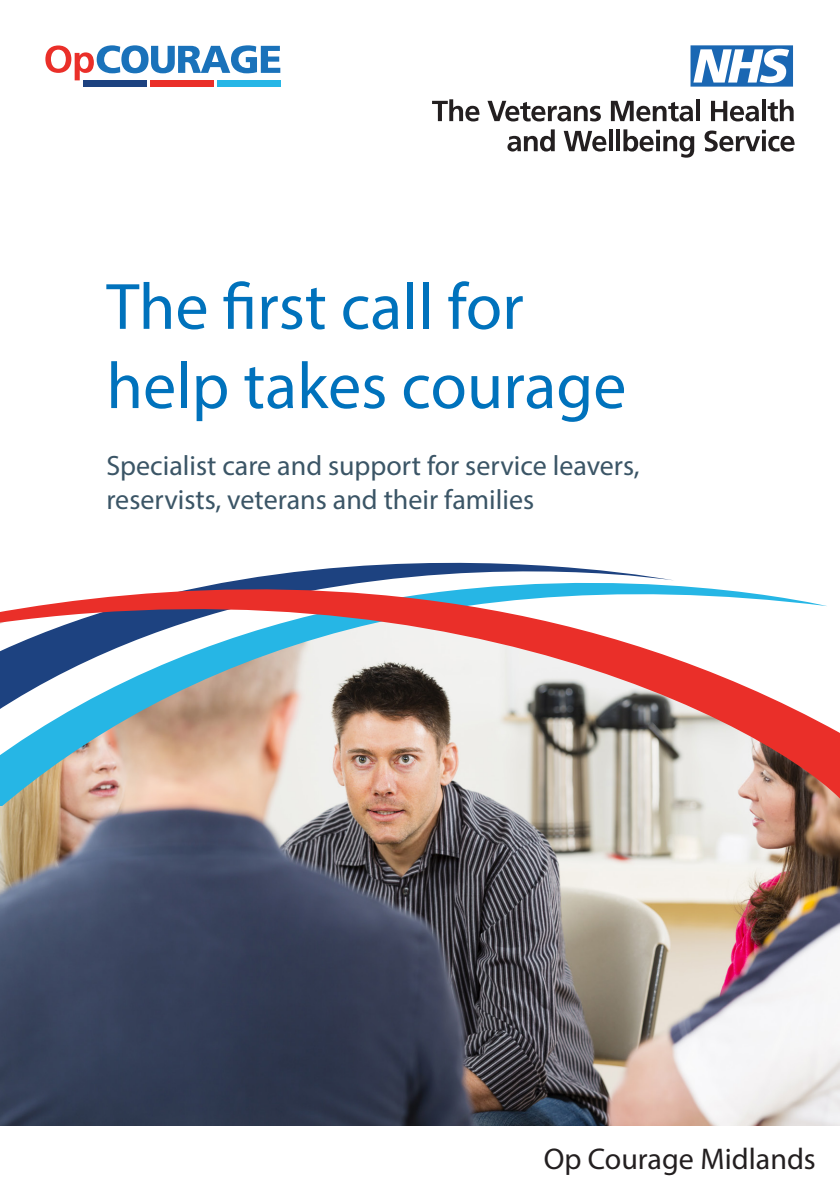
<style>
.page{position:relative;width:840px;height:1191px;background:#fff}
.page>*{position:absolute;margin:0;border:0;box-sizing:border-box;transform-origin:0 0}
.t1{font:66px/79.2px "Myriad Pro";color:#0072bc}
.t2{font:30px "Myriad Pro";color:#231f20}
.t3{font:28px/33.6px "Myriad Pro";color:#3b5566}
</style>
<div class="page">
<img style="left:0;top:798px;width:839px;height:327px">
<svg style="left:690px;top:45px;width:102px;height:42px"></svg>
<svg style="left:432px;top:99px;width:47px;height:22px"></svg>
<svg style="left:487px;top:101px;width:113px;height:20px"></svg>
<svg style="left:610px;top:101px;width:82px;height:20px"></svg>
<svg style="left:696px;top:99px;width:3px;height:22px"></svg>
<svg style="left:711px;top:101px;width:47px;height:20px"></svg>
<svg style="left:762px;top:99px;width:3px;height:22px"></svg>
<svg style="left:767px;top:99px;width:26px;height:22px"></svg>
<svg style="left:507px;top:129px;width:47px;height:23px"></svg>
<svg style="left:563px;top:131px;width:43px;height:21px"></svg>
<svg style="left:609px;top:129px;width:3px;height:22px"></svg>
<hr style="left:616px;top:129px;width:3px;height:22px;background:#231f20">
<svg style="left:623px;top:129px;width:70px;height:29px"></svg>
<svg style="left:704px;top:130px;width:90px;height:22px"></svg>
<div style="left:83px;top:80px;width:63px;height:7px;background:#1d4280"></div>
<div style="left:150px;top:80px;width:64px;height:7px;background:#ea2f29"></div>
<div style="left:217px;top:80px;width:64px;height:7px;background:#26b6e6"></div>
<svg style="left:45px;top:45px;width:235px;height:35px"></svg>
<img style="left:0;top:798px;width:827px;height:8px">
<svg style="left:0;top:562px;width:839px;height:236px"></svg>
<p class="t1" style="left:106px;top:266px;width:521px">The first call for help takes courage</p>
<p class="t3" style="left:106px;top:448px;width:534px">Specialist care and support for service leavers, reservists, veterans and their families</p>
<p class="t2" style="left:543px;top:1140px;width:273px">Op Courage Midlands</p>
</div>
